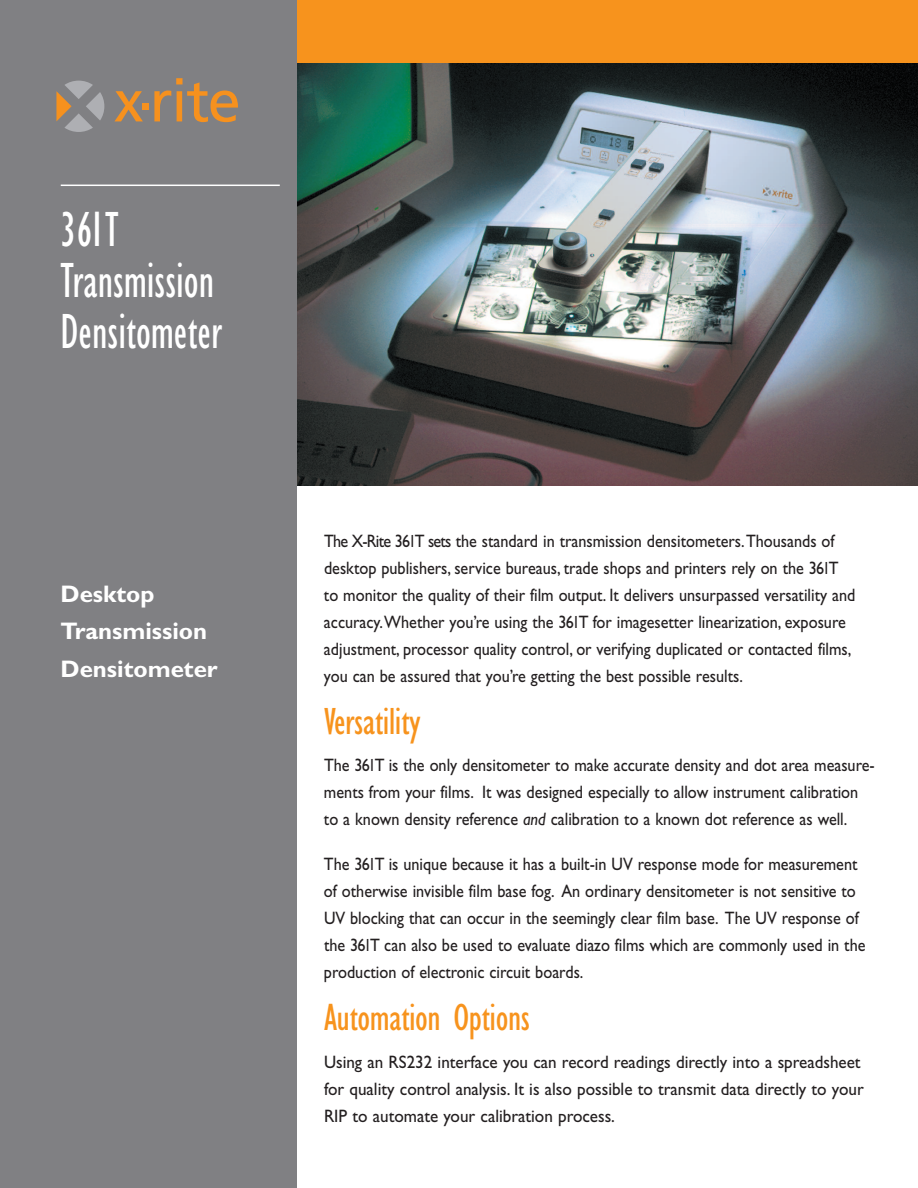
<style>
.page{position:relative;width:918px;height:1188px;background:#fff}
.page>*{position:absolute;margin:0;border:0;box-sizing:border-box;transform-origin:0 0}
.t1{font:condensed 51px/51px "Gill Sans";color:#fff;scale:.85 1}
.t2{font:condensed 39px "Gill Sans";letter-spacing:-.01em;color:#f7931d;scale:.95 1}
.t3{font:700 24px/37.5px "Gill Sans";color:#fff}
.t4{font:18px/27px "Gill Sans";color:#231f20;scale:.9 1}
.t5{font:18px/27px "Gill Sans";color:#231f20;scale:.95 1}
.s1{font-size:51.3px}
.s2{font-stretch:condensed}
.s3{font-style:italic}
</style>
<div class="page">
<img style="left:297px;top:63px;width:621px;height:423px">
<div style="left:297px;top:0;width:621px;height:63px;background:#f7931d"></div>
<div style="left:0;top:0;width:297px;height:1188px;background:#808083"></div>
<hr style="left:61px;top:185px;width:219px;height:1px;background:#fff">
<svg style="left:115px;top:91px;width:28px;height:30px"></svg>
<div style="left:142px;top:103px;width:7px;height:6px;background:#f6911e"></div>
<svg style="left:154px;top:78px;width:84px;height:44px"></svg>
<svg style="left:56px;top:81px;width:48px;height:51px"></svg>
<h1 class="t1" style="left:61px;top:208px;width:191px">36<span class="s1">1</span>T<br>Transmission<br>Densitometer</h1>
<h3 class="t3" style="left:60px;top:577px;width:159px">Desktop<br>Transmission<br>Densitometer</h3>
<p class="t4" style="left:324px;top:529px;width:592px">The X-Rite 36<span class="s2">1</span>T sets the standard in transmission densitometers.Thousands of desktop publishers, service bureaus, trade shops and printers rely on the 36<span class="s2">1</span>T to monitor the quality of their film output. It delivers unsurpassed versatility and accuracy.Whether you’re using the 36<span class="s2">1</span>T for imagesetter linearization, exposure adjustment, processor quality control, or verifying duplicated or contacted films, you can be assured that you’re getting the best possible results.</p>
<h2 class="t2" style="left:324px;top:706px;width:103px">Versatility</h2>
<p class="t4" style="left:324px;top:754px;width:614px">The 36<span class="s2">1</span>T is the only densitometer to make accurate density and dot area measure&shy;ments from your films. It was designed especially to allow instrument calibration to a known density reference <span class="s3">and</span> calibration to a known dot reference as well.</p>
<p class="t4" style="left:324px;top:853px;width:603px">The 36<span class="s2">1</span>T is unique because it has a built-in UV response mode for measurement of otherwise invisible film base fog. An ordinary densitometer is not sensitive to UV blocking that can occur in the seemingly clear film base. The UV response of the 36<span class="s2">1</span>T can also be used to evaluate diazo films which are commonly used in the production of electronic circuit boards.</p>
<h2 class="t2" style="left:324px;top:1002px;width:218px">Automation Options</h2>
<p class="t5" style="left:324px;top:1050px;width:570px">Using an RS232 interface you can record readings directly into a spreadsheet for quality control analysis. It is also possible to transmit data directly to your<br>RIP to automate your calibration process.</p>
</div>
